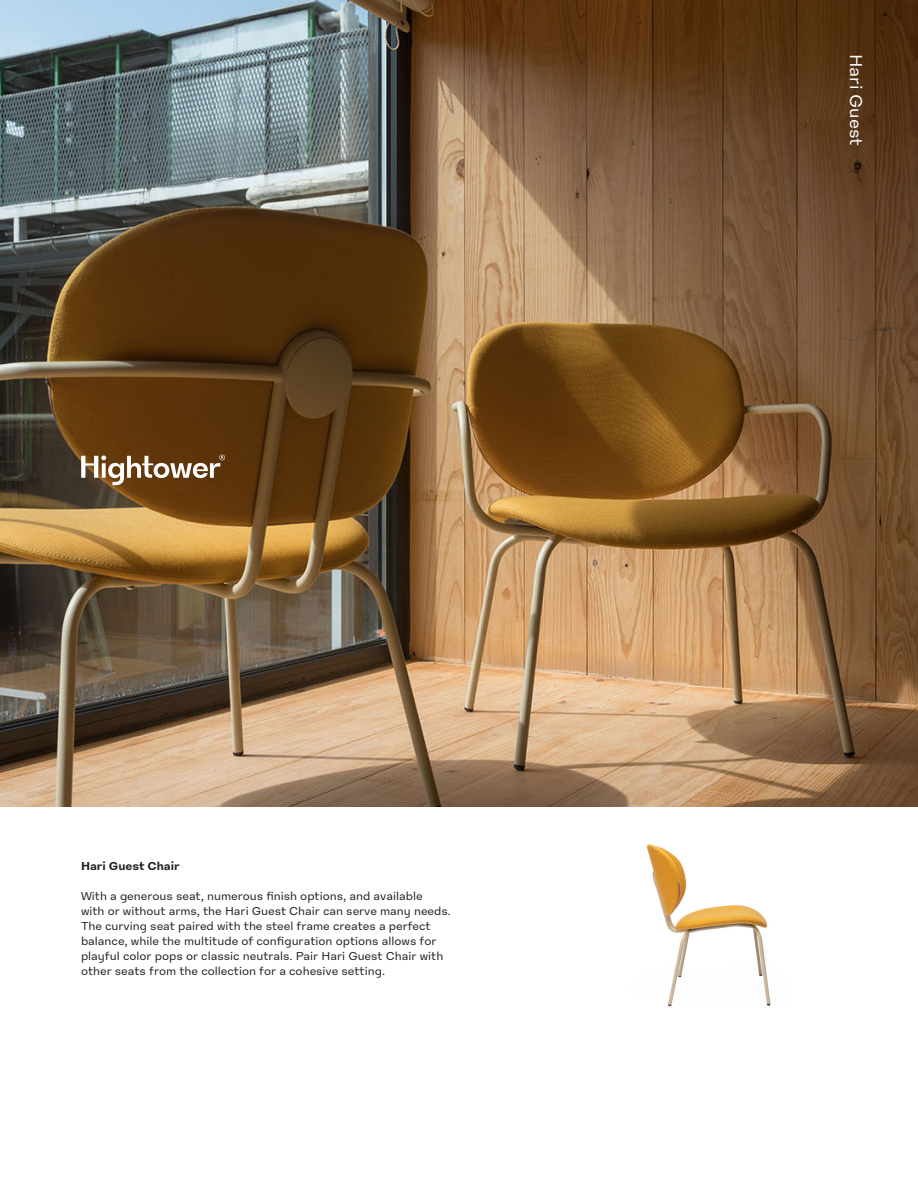
<style>
.page{position:relative;width:918px;height:1188px;background:#fff}
.page>*{position:absolute;margin:0;border:0;box-sizing:border-box;transform-origin:0 0}
.Body_Copy{font:18px "High Sans Text";color:#fff}
.Body_Copy-2{font:12px/15px "High Sans Text";color:#231f20}
.Body_Copy-3{font:700 12px "High Sans Text";color:#231f20}
</style>
<div class="page">
<img style="left:0;top:0;width:918px;height:807px">
<img style="left:646px;top:844px;width:125px;height:163px">
<svg style="left:81px;top:455px;width:144px;height:30px"></svg>
<p class="Body_Copy-3" style="left:81px;top:858px;width:100px">Hari Guest Chair</p>
<p class="Body_Copy-2" style="left:81px;top:888px;width:371px">With a generous seat, numerous finish options, and available<br>with or without arms, the Hari Guest Chair can serve many needs.<br>The curving seat paired with the steel frame creates a perfect balance, while the multitude of configuration options allows for playful color pops or classic neutrals. Pair Hari Guest Chair with other seats from the collection for a cohesive setting.</p>
<p class="Body_Copy" style="left:867px;top:54px;width:93px;rotate:90deg">Hari Guest</p>
</div>
